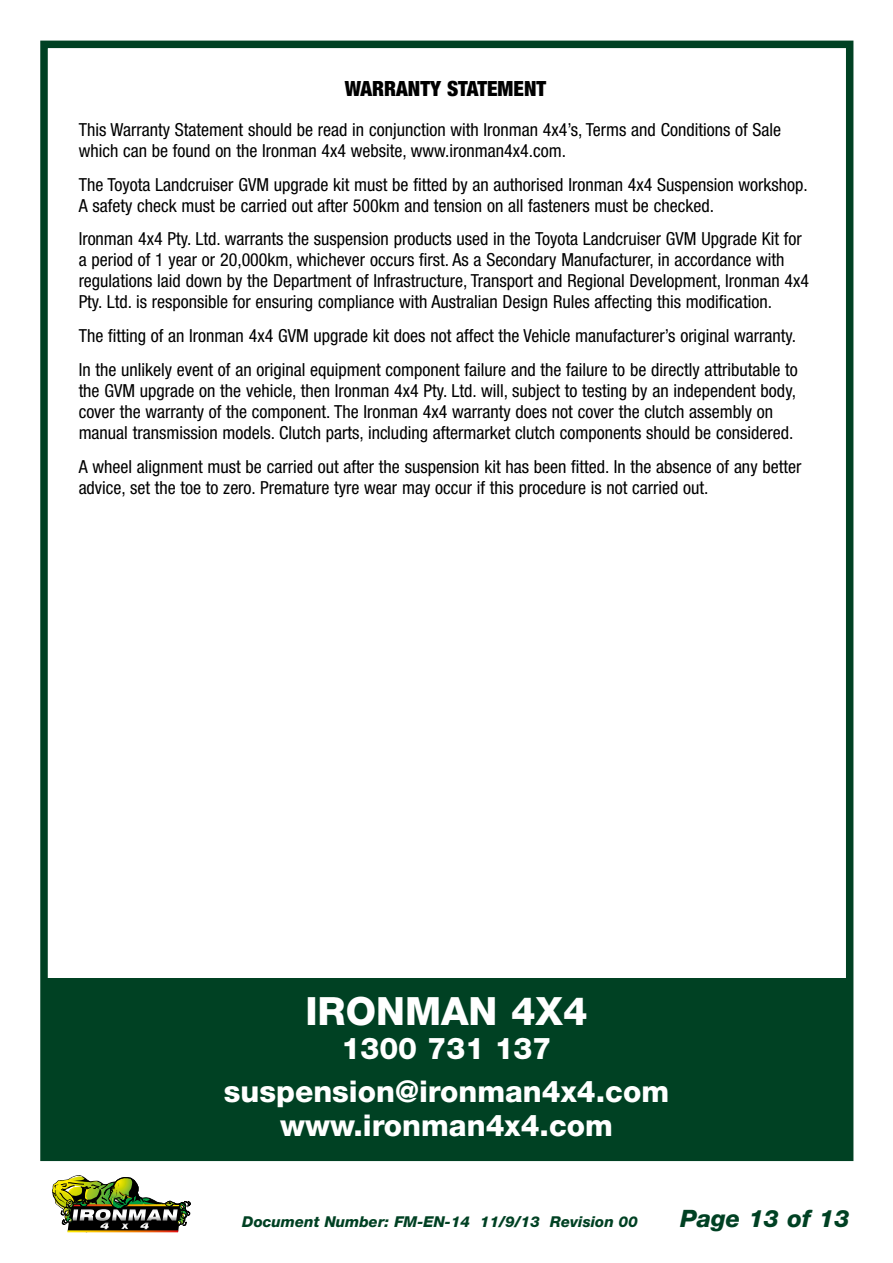
<style>
.page{position:relative;width:893px;height:1263px;background:#fff}
.page>*{position:absolute;margin:0;border:0;box-sizing:border-box;transform-origin:0 0}
.t1{font:800 39px "Helvetica Neue LT Std";color:#fff}
.t2{font:800 30px/42.8px "Helvetica Neue LT Std";color:#fff;text-align:center}
.t3{font:italic 800 24px "Helvetica Neue LT Std";color:#004123}
.t4{font:900 condensed 21px "Helvetica Neue";color:#000}
.t5{font:condensed 18px/21px "Helvetica Neue";color:#000}
.t6{font:italic 800 15px "Helvetica Neue LT Std";color:#004123}
</style>
<div class="page">
<img style="left:52px;top:1175px;width:139px;height:57px">
<div style="left:40px;top:41px;width:813px;height:1120px;border:8px solid #004123"></div>
<div style="left:43px;top:978px;width:807px;height:176px;background:#004123"></div>
<p class="t4" style="left:345px;top:75px;width:203px">WARRANTY STATEMENT</p>
<p class="t5" style="left:79px;top:119px;width:704px">This Warranty Statement should be read in conjunction with Ironman 4x4’s, Terms and Conditions of Sale which can be found on the Ironman 4x4 website, www.ironman4x4.com.</p>
<p class="t5" style="left:79px;top:174px;width:731px">The Toyota Landcruiser GVM upgrade kit must be fitted by an authorised Ironman 4x4 Suspension workshop.<br>A safety check must be carried out after 500km and tension on all fasteners must be checked.</p>
<p class="t5" style="left:79px;top:228px;width:732px">Ironman 4x4 Pty. Ltd. warrants the suspension products used in the Toyota Landcruiser GVM Upgrade Kit for a period of 1 year or 20,000km, whichever occurs first. As a Secondary Manufacturer, in accordance with regulations laid down by the Department of Infrastructure, Transport and Regional Development, Ironman 4x4<br>Pty. Ltd. is responsible for ensuring compliance with Australian Design Rules affecting this modification.</p>
<p class="t5" style="left:79px;top:319px;width:721px;line-height:33.8px">The fitting of an Ironman 4x4 GVM upgrade kit does not affect the Vehicle manufacturer’s original warranty.<br>In the unlikely event of an original equipment component failure and the failure to be directly attributable to</p>
<p class="t5" style="left:79px;top:380px;width:719px">the GVM upgrade on the vehicle, then Ironman 4x4 Pty. Ltd. will, subject to testing by an independent body, cover the warranty of the component. The Ironman 4x4 warranty does not cover the clutch assembly on manual transmission models. Clutch parts, including aftermarket clutch components should be considered.</p>
<p class="t5" style="left:79px;top:456px;width:724px">A wheel alignment must be carried out after the suspension kit has been fitted. In the absence of any better advice, set the toe to zero. Premature tyre wear may occur if this procedure is not carried out.</p>
<h1 class="t1" style="left:305px;top:987px;width:284px">IRONMAN 4X4</h1>
<h2 class="t2" style="left:224px;top:1027px;width:447px">1300 731 137 suspension@ironman4x4.com</h2>
<h2 class="t2" style="left:280px;top:1104px;width:334px">www.ironman4x4.com</h2>
<p class="t6" style="left:242px;top:1212px;width:397px">Document Number: FM-EN-14 11/9/13 Revision 00</p>
<h3 class="t3" style="left:680px;top:1204px;width:170px">Page 13 of 13</h3>
</div>
